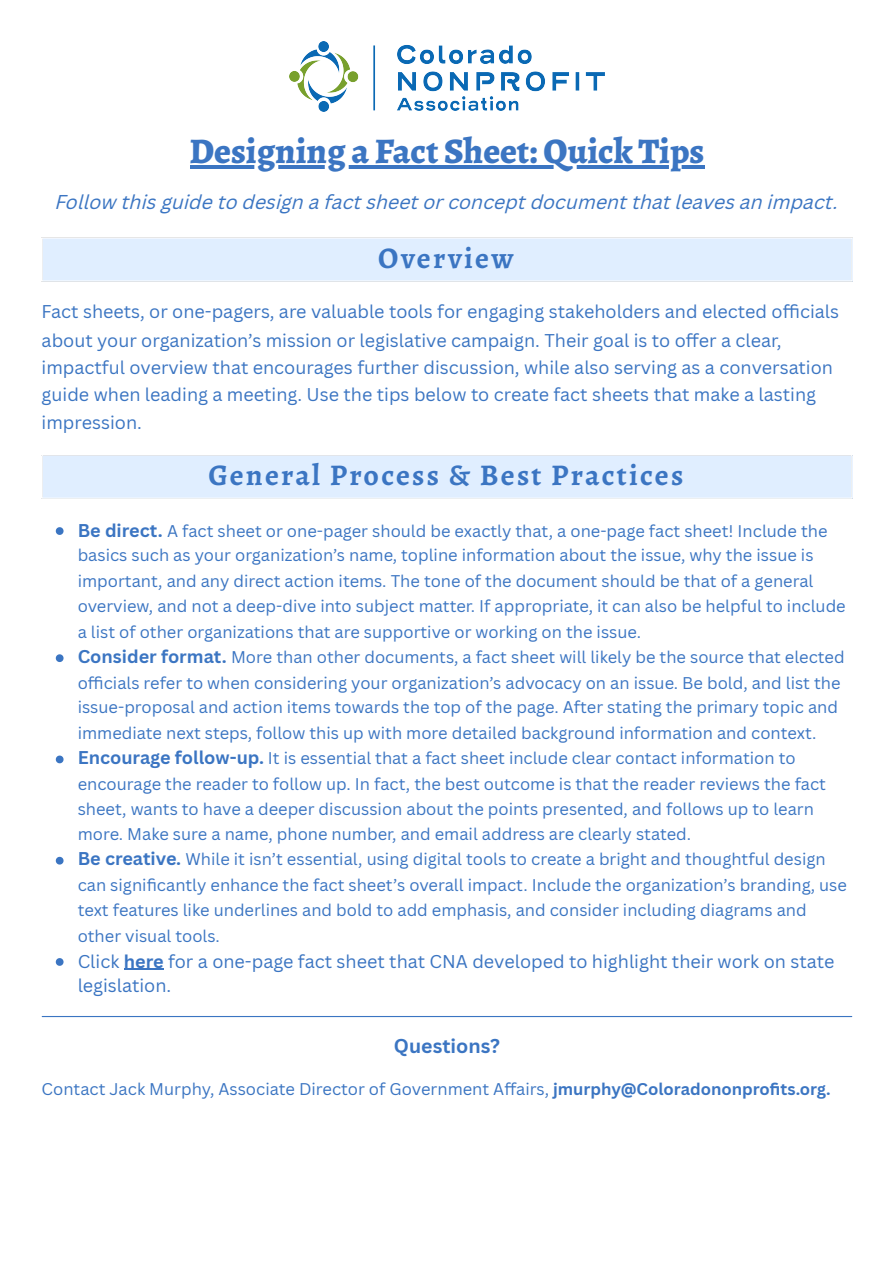
<style>
.page{position:relative;width:894px;height:1263px;background:#fff}
.page>*{position:absolute;margin:0;border:0;box-sizing:border-box;transform-origin:0 0}
.t1{font:800 36px "Alegreya";color:#3b75c2}
.t2{font:700 30px "Alegreya";letter-spacing:.075em;color:#3b75c2}
.t3{font:italic 19.5px "Canva Sans";color:#3b75c2}
.t4{font:700 19.5px "Canva Sans";color:#3b75c2}
.t5{font:18px/27.6px "Canva Sans";color:#3b75c2}
.t6{font:16.5px/25.5px "Canva Sans";color:#3b75c2}
.s1{font-weight:700;font-size:18px}
.s2{font-weight:700}
</style>
<div class="page">
<svg style="left:190px;top:165px;width:514px;height:4px;fill:#3b75c2"></svg>
<img style="left:289px;top:42px;width:315px;height:69px">
<div style="left:42px;top:238px;width:809px;height:43px;background:#e0eeff"></div>
<hr style="left:42px;top:238px;width:1px;height:42px;background:#fff">
<hr style="left:850px;top:238px;width:2px;height:42px;background:#fff">
<hr style="left:42px;top:280px;width:810px;height:2px;background:#fff">
<div style="left:42px;top:455px;width:809px;height:43px;background:#e0eeff"></div>
<hr style="left:42px;top:456px;width:1px;height:42px;background:#fff">
<hr style="left:850px;top:456px;width:2px;height:42px;background:#fff">
<hr style="left:42px;top:454px;width:810px;height:2px;background:#fff">
<svg style="left:56px;top:527px;width:7px;height:8px"></svg>
<svg style="left:56px;top:654px;width:7px;height:8px"></svg>
<svg style="left:56px;top:756px;width:7px;height:7px"></svg>
<svg style="left:56px;top:857px;width:7px;height:7px"></svg>
<svg style="left:56px;top:958px;width:7px;height:8px"></svg>
<hr style="left:124px;top:969px;width:40px;height:1px;background:#3b75c2">
<hr style="left:42px;top:1016px;width:809px;height:1px;background:#3b75c2">
<h1 class="t1" style="left:189px;top:127px;width:516px">Designing a Fact Sheet: Quick Tips</h1>
<p class="t3" style="left:55px;top:194px;width:784px">Follow this guide to design a fact sheet or concept document that leaves an impact.</p>
<p class="t2" style="left:378px;top:237px;width:137px">Overview</p>
<p class="t5" style="left:42px;top:298px;width:798px">Fact sheets, or one-pagers, are valuable tools for engaging stakeholders and elected offi cials about your organization’s mission or legislative campaign. Their goal is to offer a clear, impactful overview that encourages further discussion, while also serving as a conversation guide when leading a meeting. Use the tips below to create fact sheets that make a lasting impression.</p>
<p class="t2" style="left:208px;top:454px;width:476px">General Process &amp; Best Practices</p>
<p class="t6" style="left:78px;top:518px;width:769px"><span class="s1">Be direct.</span> A fact sheet or one-pager should be exactly that, a one-page fact sheet! Include the basics such as your organization’s name, topline information about the issue, why the issue is important, and any direct action items. The tone of the document should be that of a general overview, and not a deep-dive into subject matter. If appropriate, it can also be helpful to include a list of other organizations that are supportive or working on the issue.</p>
<p class="t6" style="left:78px;top:643px;width:768px"><span class="s1">Consider format.</span> More than other documents, a fact sheet will likely be the source that elected offi cials refer to when considering your organization’s advocacy on an issue. Be bold, and list the issue-proposal and action items towards the top of the page. After stating the primary topic and immediate next steps, follow this up with more detailed background information and context.</p>
<p class="t6" style="left:78px;top:745px;width:749px"><span class="s1">Encourage follow-up.</span> It is essential that a fact sheet include clear contact information to encourage the reader to follow up. In fact, the best outcome is that the reader reviews the fact sheet, wants to have a deeper discussion about the points presented, and follows up to learn more. Make sure a name, phone number, and email address are clearly stated.</p>
<p class="t6" style="left:78px;top:846px;width:770px"><span class="s1">Be creative.</span> While it isn’t essential, using digital tools to create a bright and thoughtful design can signifi cantly enhance the fact sheet’s overall impact. Include the organization’s branding, use text features like underlines and bold to add emphasis, and consider including diagrams and other visual tools.</p>
<p class="t5" style="left:78px;top:948px;width:758px;line-height:24.8px">Click <span class="s2">here</span> for a one-page fact sheet that CNA developed to highlight their work on state legislation.</p>
<h2 class="t4" style="left:394px;top:1032px;width:108px">Questions?</h2>
<p class="t6" style="left:42px;top:1075px;width:790px">Contact Jack Murphy, Associate Director of Government Affairs, <span class="s2">jmurphy@Coloradononprofits.org.</span></p>
</div>
